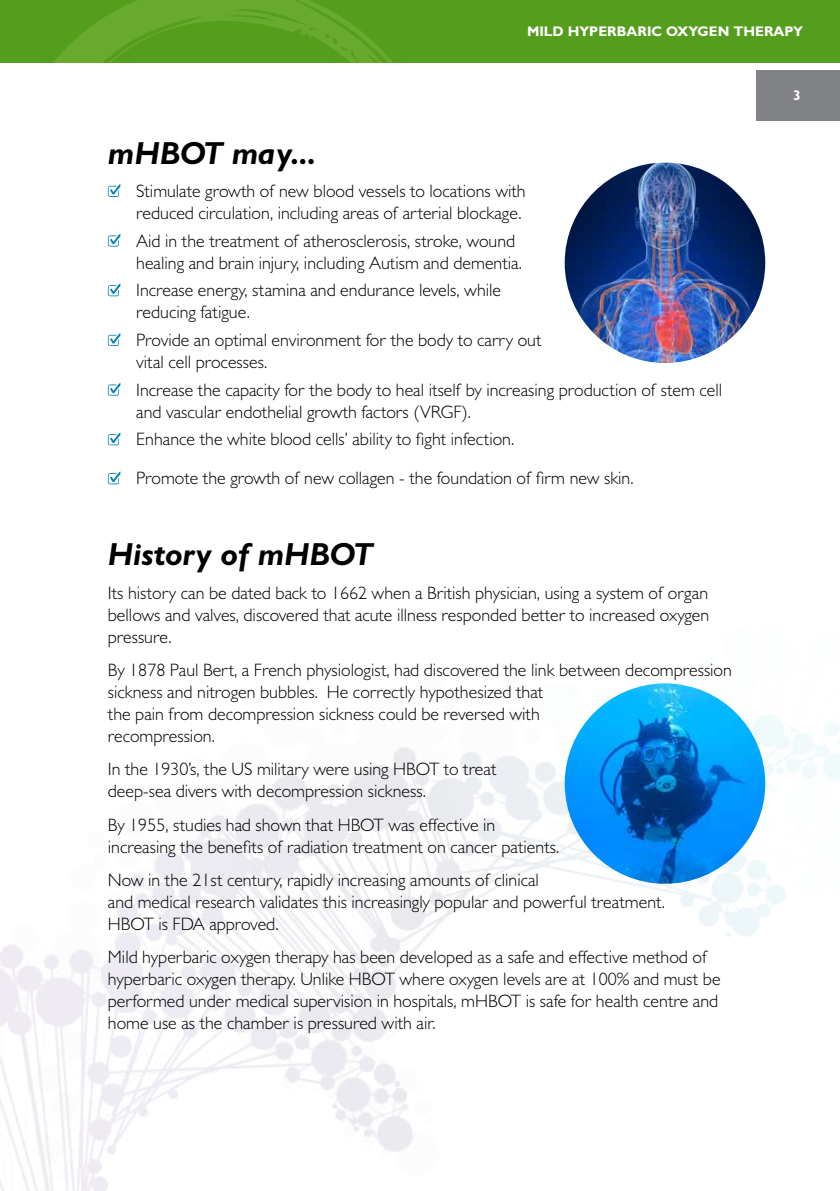
<style>
.page{position:relative;width:840px;height:1191px;background:#fff}
.page>*{position:absolute;margin:0;border:0;box-sizing:border-box;transform-origin:0 0}
.t1{font:italic 700 32px "Gill Sans MT Pro";color:#000}
.t2{font:300 18px/22px "Gill Sans MT Pro";color:#000}
.t3{font:700 14px "Gill Sans MT Pro";color:#fff}
</style>
<div class="page">
<div style="left:0;top:0;width:839px;height:62px;background:#559d1d"></div>
<svg style="left:0;top:0;width:450px;height:347px"></svg>
<img style="left:0;top:683px;width:839px;height:508px">
<div style="left:756px;top:70px;width:83px;height:50px;background:#808285"></div>
<svg style="left:107px;top:184px;width:14px;height:13px"></svg>
<svg style="left:107px;top:233px;width:14px;height:14px"></svg>
<svg style="left:107px;top:283px;width:14px;height:14px"></svg>
<svg style="left:107px;top:333px;width:14px;height:13px"></svg>
<svg style="left:107px;top:382px;width:14px;height:14px"></svg>
<svg style="left:107px;top:432px;width:14px;height:14px"></svg>
<svg style="left:107px;top:471px;width:14px;height:14px"></svg>
<img style="left:564px;top:163px;width:200px;height:200px;border-radius:100px">
<img style="left:564px;top:683px;width:200px;height:200px;border-radius:100px">
<p class="t3" style="left:526px;top:22px;width:277px">MILD HYPERBARIC OXYGEN TH ERAPY</p>
<h1 class="t1" style="left:108px;top:133px;width:210px">mHBOT may...</h1>
<p class="t2" style="left:136px;top:180px;width:391px">Stimulate growth of new blood vessels to locations with reduced circulation, including areas of arterial blockage.</p>
<p class="t2" style="left:136px;top:229px;width:387px">Aid in the treatment of atherosclerosis, stroke, wound healing and brain injury, including Autism and dementia.</p>
<p class="t2" style="left:136px;top:279px;width:366px">Increase energy, stamina and endurance levels, while reducing fatigue.</p>
<p class="t2" style="left:136px;top:329px;width:406px">Provide an optimal environment for the body to carry out vital cell processes.</p>
<p class="t2" style="left:136px;top:378px;width:587px">Increase the capacity for the body to heal itself by increasing production of stem cell and vascular endothelial growth factors (VRGF).</p>
<p class="t2" style="left:136px;top:419px;width:498px;line-height:39px">Enhance the white blood cells’ ability to fight infection.<br>Promote the growth of new collagen - the foundation of firm new skin.</p>
<h1 class="t1" style="left:108px;top:534px;width:266px">History of mHBOT</h1>
<p class="t2" style="left:108px;top:581px;width:602px;text-align:justify">Its history can be dated back to 1662 when a British physician, using a system of organ bellows and valves, discovered that acute illness responded better to increased oxygen pressure.</p>
<p class="t2" style="left:108px;top:658px;width:625px">By 1878 Paul Bert, a French physiologist, had discovered the link between decompression sickness and nitrogen bubbles. He correctly hypothesized that<br>the pain from decompression sickness could be reversed with<br>recompression.</p>
<p class="t2" style="left:108px;top:758px;width:390px">In the 1930’s, the US military were using HBOT to treat deep-sea divers with decompression sickness.</p>
<p class="t2" style="left:108px;top:813px;width:453px">By 1955, studies had shown that HBOT was effective in increasing the benefits of radiation treatment on cancer patients.</p>
<p class="t2" style="left:108px;top:868px;width:558px">Now in the 21st century, rapidly increasing amounts of clinical<br>and medical research validates this increasingly popular and powerful treatment.<br>HBOT is FDA approved.</p>
<p class="t2" style="left:108px;top:946px;width:614px">Mild hyperbaric oxygen therapy has been developed as a safe and effective method of hyperbaric oxygen therapy. Unlike HBOT where oxygen levels are at 100% and must be performed under medical supervision in hospitals, mHBOT is safe for health centre and home use as the chamber is pressured with air.</p>
<p class="t3" style="left:792px;top:87px;width:9px">3</p>
</div>
